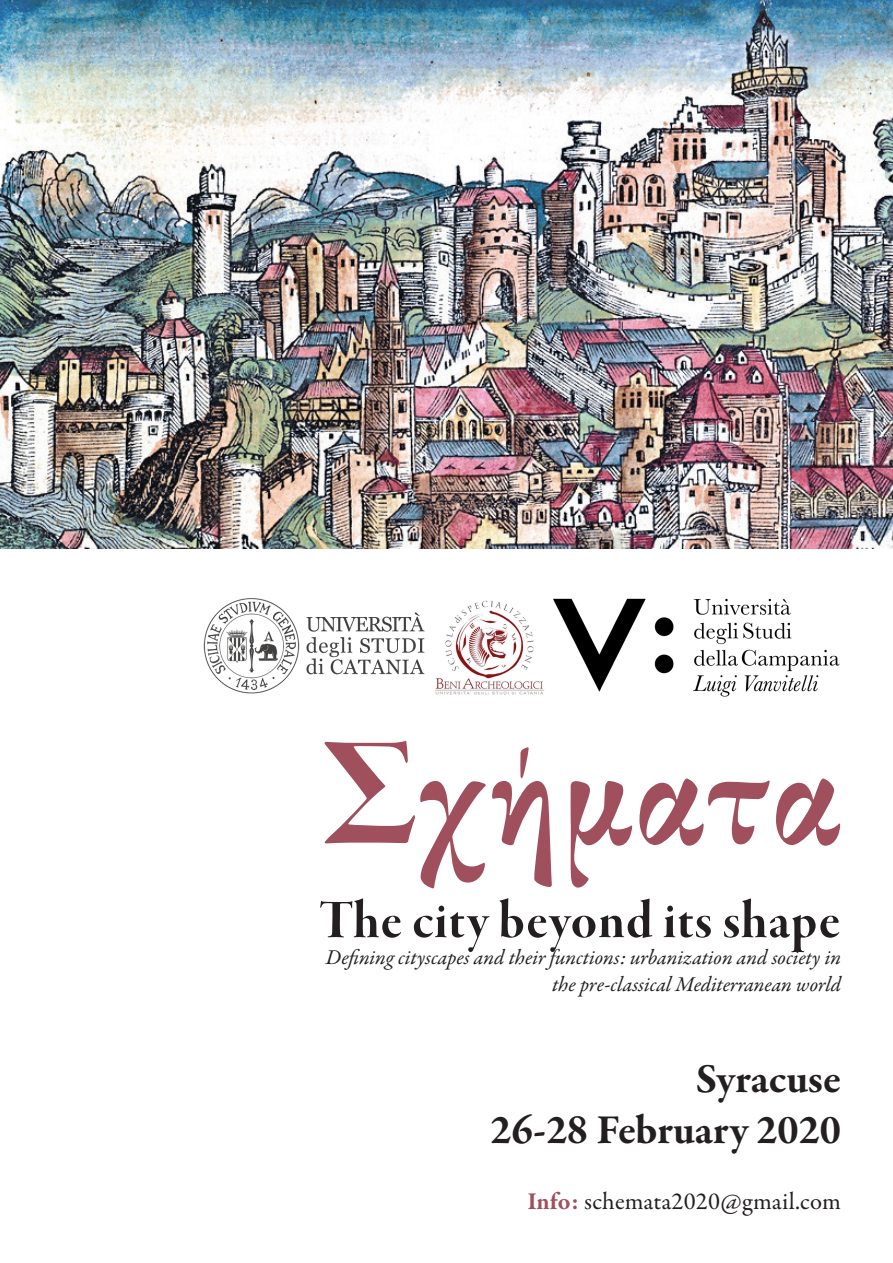
<style>
.page{position:relative;width:893px;height:1263px;background:#fff}
.page>*{position:absolute;margin:0;border:0;box-sizing:border-box;transform-origin:0 0}
.t1{font:162.3px "Garamond Premr Pro Bd Disp";letter-spacing:.02em;color:#a0505d}
.t2{font:57px "Garamond Premr Pro Bd Disp";letter-spacing:.02em;color:#231f20}
.t3{font:700 42.15px "Garamond Premr Pro";color:#231f20}
.Note_a_piè_di_pagina{font:24.75px "Garamond Premr Pro";letter-spacing:.01em;color:#231f20}
.t4{font:italic 21.15px/27px "Garamond Premr Pro";color:#231f20;text-align:right}
.s1{font-weight:700;color:#a0505d}
</style>
<div class="page">
<img style="left:203px;top:598px;width:222px;height:96px">
<img style="left:553px;top:598px;width:287px;height:99px">
<img style="left:0;top:0;width:893px;height:549px">
<img style="left:435px;top:600px;width:109px;height:95px">
<p class="t1" style="left:320px;top:705px;width:522px">Σχήματα</p>
<p class="t2" style="left:320px;top:889px;width:521px">The city beyond its shape</p>
<p class="t4" style="left:326px;top:945px;width:517px">Defining cityscapes and their functions: urbanization and society in the pre-classical Mediterranean world</p>
<p class="t3" style="left:696px;top:1053px;width:147px">Syracuse</p>
<p class="t3" style="left:491px;top:1104px;width:352px">26-28 February 2020</p>
<p class="Note_a_piè_di_pagina" style="left:528px;top:1186px;width:315px"><span class="s1">Info:</span> schemata2020@gmail.com</p>
</div>
